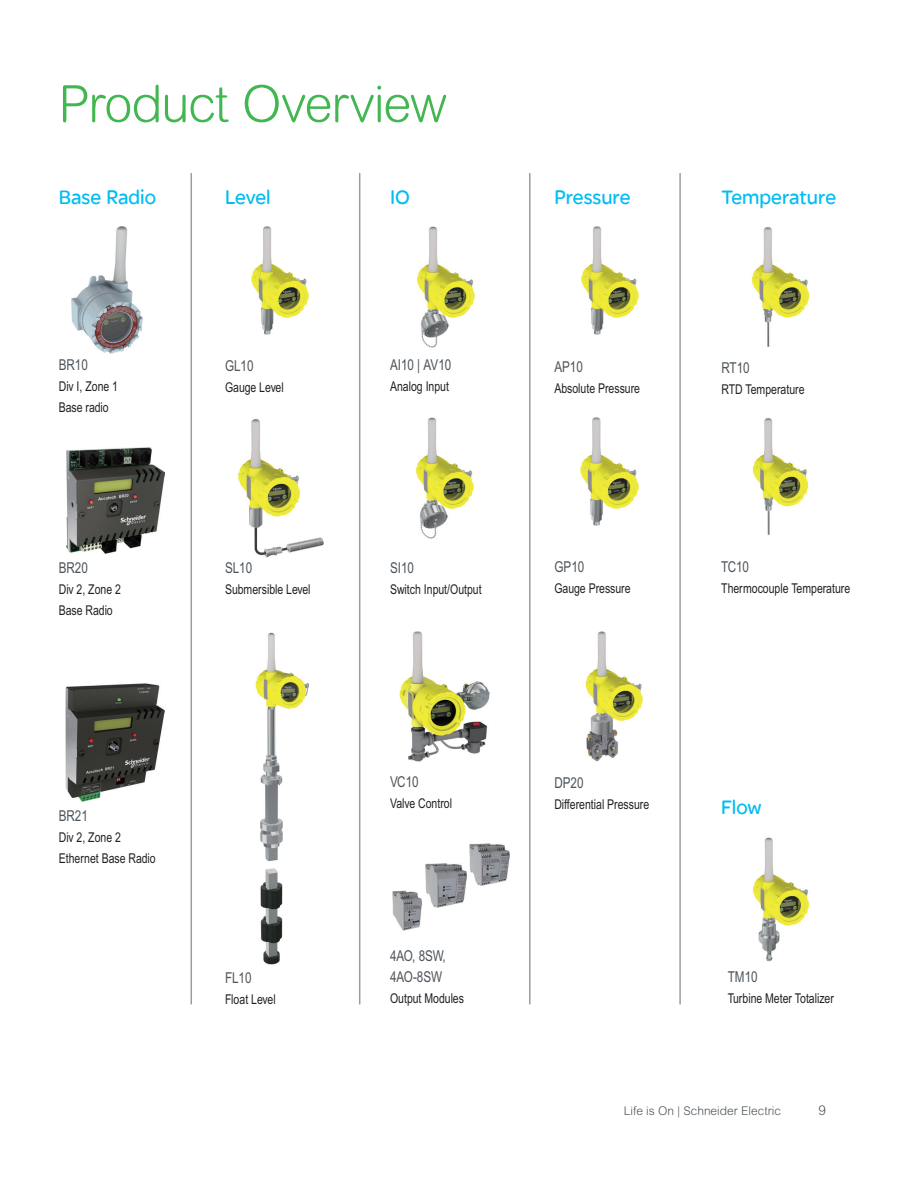
<style>
.page{position:relative;width:918px;height:1188px;background:#fff}
.page>*{position:absolute;margin:0;border:0;box-sizing:border-box;transform-origin:0 0}
.t1{font:300 51px "Arial Rounded MT Pro";letter-spacing:-.025em;color:#42b751}
.t2{font:21px "SE Optimist";color:#01bdf2;scale:.95 1}
.t3{font:15px/21px "Arial Narrow MT Std";color:#4d545a;scale:.95 1}
.t4{font:13.5px/21px "Arial Narrow MT Pro";color:#231f20;scale:.95 1}
.t5{font:300 13.5px "Arial MT Pro";color:#4d545a}
.t6{font:300 12px "Arial Rounded MT Pro";color:#4d545a}
</style>
<div class="page">
<img style="left:71px;top:226px;width:72px;height:128px">
<img style="left:66px;top:448px;width:99px;height:105px">
<img style="left:65px;top:684px;width:99px;height:117px">
<img style="left:751px;top:227px;width:59px;height:120px">
<img style="left:752px;top:418px;width:57px;height:117px">
<img style="left:417px;top:226px;width:58px;height:121px">
<img style="left:416px;top:418px;width:58px;height:121px">
<img style="left:752px;top:837px;width:57px;height:125px">
<img style="left:585px;top:631px;width:58px;height:131px">
<img style="left:582px;top:226px;width:57px;height:108px">
<img style="left:581px;top:418px;width:57px;height:108px">
<img style="left:251px;top:226px;width:58px;height:108px">
<img style="left:238px;top:419px;width:85px;height:138px">
<img style="left:255px;top:632px;width:54px;height:333px">
<img style="left:399px;top:631px;width:91px;height:131px">
<img style="left:392px;top:891px;width:29px;height:39px">
<img style="left:425px;top:864px;width:41px;height:44px">
<img style="left:470px;top:843px;width:40px;height:43px">
<hr style="left:191px;top:173px;width:1px;height:831px;background:#959ea4">
<hr style="left:359px;top:173px;width:1px;height:831px;background:#959ea4">
<hr style="left:529px;top:173px;width:2px;height:831px;background:#959ea4">
<hr style="left:679px;top:173px;width:2px;height:831px;background:#959ea4">
<h1 class="t1" style="left:58px;top:74px;width:390px">Product Overview</h1>
<h2 class="t2" style="left:59px;top:186px;width:104px">Base Radio</h2>
<h2 class="t2" style="left:225px;top:186px;width:50px">Level</h2>
<h2 class="t2" style="left:390px;top:186px;width:23px">IO</h2>
<h2 class="t2" style="left:722px;top:186px;width:122px">Temperature</h2>
<h2 class="t2" style="left:554px;top:186px;width:82px">Pressure</h2>
<p class="t3" style="left:59px;top:354px;width:32px">BR10</p>
<p class="t4" style="left:59px;top:376px;width:64px">Div I, Zone 1<br>Base radio</p>
<p class="t3" style="left:225px;top:355px;width:31px">GL10</p>
<p class="t4" style="left:225px;top:377px;width:63px">Gauge Level</p>
<p class="t3" style="left:390px;top:354px;width:66px">AI10 | AV10</p>
<p class="t4" style="left:390px;top:376px;width:64px">Analog Input</p>
<p class="t3" style="left:554px;top:356px;width:31px">AP10</p>
<p class="t4" style="left:554px;top:378px;width:92px">Absolute Pressure</p>
<p class="t3" style="left:722px;top:357px;width:31px">RT10</p>
<p class="t4" style="left:722px;top:379px;width:89px">RTD Temperature</p>
<p class="t3" style="left:59px;top:557px;width:32px">BR20</p>
<p class="t4" style="left:59px;top:579px;width:67px">Div 2, Zone 2<br>Base Radio</p>
<p class="t3" style="left:225px;top:557px;width:30px">SL10</p>
<p class="t4" style="left:225px;top:578px;width:92px">Submersible Level</p>
<p class="t3" style="left:390px;top:557px;width:27px">SI10</p>
<p class="t4" style="left:390px;top:579px;width:98px">Switch Input/Output</p>
<p class="t3" style="left:554px;top:556px;width:33px">GP10</p>
<p class="t4" style="left:554px;top:578px;width:82px">Gauge Pressure</p>
<p class="t3" style="left:721px;top:556px;width:31px">TC10</p>
<p class="t4" style="left:721px;top:578px;width:137px">Thermocouple Temperature</p>
<p class="t3" style="left:59px;top:805px;width:32px">BR21</p>
<p class="t4" style="left:59px;top:827px;width:104px">Div 2, Zone 2<br>Ethernet Base Radio</p>
<p class="t3" style="left:390px;top:771px;width:32px">VC10</p>
<p class="t4" style="left:390px;top:792px;width:67px">Valve Control</p>
<p class="t3" style="left:554px;top:772px;width:32px">DP20</p>
<p class="t4" style="left:554px;top:793px;width:101px">Differential Pressure</p>
<h2 class="t2" style="left:721px;top:796px;width:44px">Flow</h2>
<p class="t3" style="left:225px;top:967px;width:29px">FL10</p>
<p class="t4" style="left:225px;top:989px;width:55px">Float Level</p>
<p class="t3" style="left:390px;top:945px;width:60px">4AO, 8SW,<br>4AO-8SW</p>
<p class="t4" style="left:390px;top:988px;width:79px">Output Modules</p>
<p class="t3" style="left:728px;top:966px;width:33px">TM10</p>
<p class="t4" style="left:728px;top:988px;width:113px">Turbine Meter Totalizer</p>
<p class="t6" style="left:624px;top:1104px;width:159px">Life is On | Schneider Electric</p>
<p class="t5" style="left:818px;top:1102px;width:9px">9</p>
</div>
